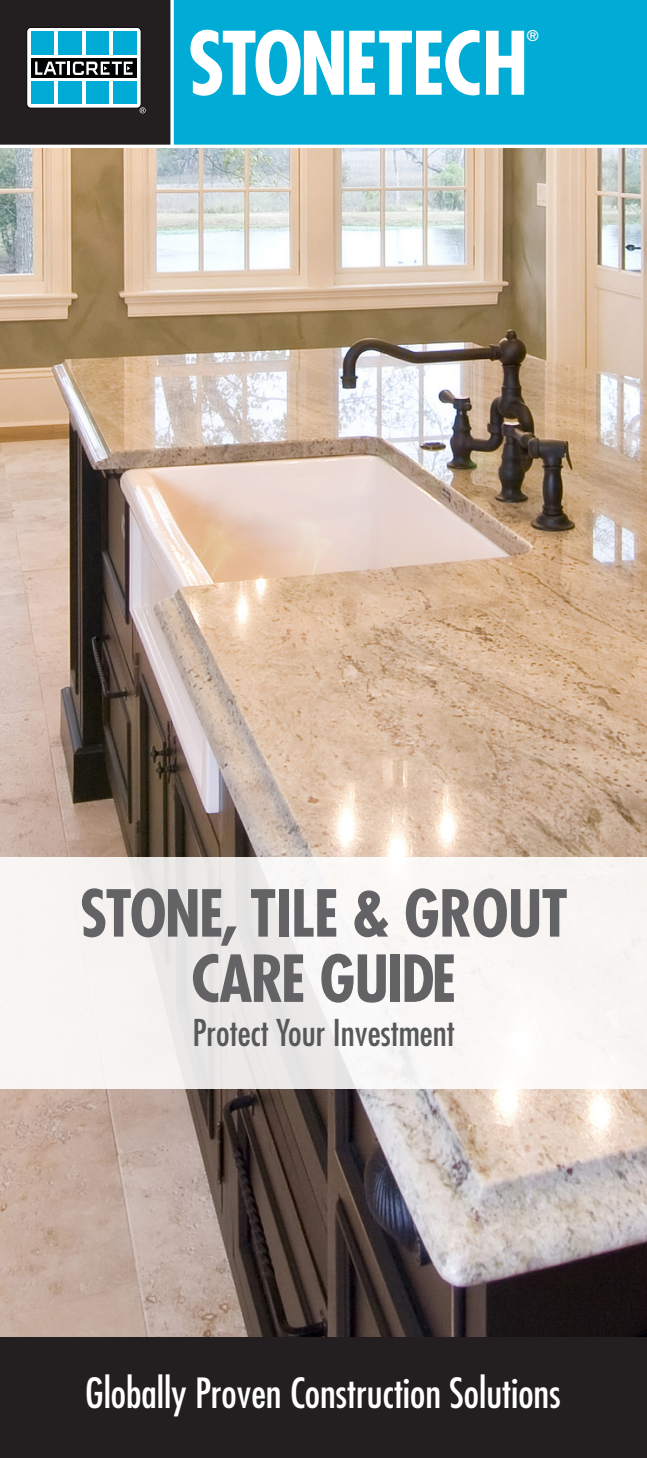
<style>
.page{position:relative;width:647px;height:1458px;background:#fff}
.page>*{position:absolute;margin:0;border:0;box-sizing:border-box;transform-origin:0 0}
.t1{font:700 condensed 84.83px "Futura";letter-spacing:-.03em;color:#fff}
.Headline_All_CAPS{font:700 condensed 63px/65.2px "Futura";letter-spacing:-.02em;color:#636366;text-align:center}
.t2{font:condensed 40.5px "Futura";color:#fff}
.Headline_All_CAPS-2{font:condensed 36px "Futura";color:#57585a}
.t3{font:700 condensed 14.4px "Futura";color:#fff}
</style>
<div class="page">
<img style="left:0;top:148px;width:646px;height:1189px">
<div style="left:0;top:0;width:173px;height:146px;background:#231f20"></div>
<div style="left:172px;top:0;width:474px;height:146px;background:#00acd5"></div>
<div style="left:27px;top:27px;width:114px;height:81px;background:#fff;border-radius:4px"></div>
<div style="left:27px;top:27px;width:114px;height:81px;border:1px solid #010203;border-radius:4px"></div>
<div style="left:31px;top:81px;width:23px;height:23px;background:#00acd5"></div>
<div style="left:58px;top:81px;width:24px;height:23px;background:#00acd5"></div>
<div style="left:86px;top:81px;width:23px;height:23px;background:#00acd5"></div>
<div style="left:114px;top:81px;width:23px;height:23px;background:#00acd5"></div>
<div style="left:31px;top:58px;width:106px;height:20px;background:#010203"></div>
<svg style="left:35px;top:62px;width:98px;height:13px"></svg>
<div style="left:31px;top:32px;width:23px;height:23px;background:#00acd5"></div>
<div style="left:58px;top:32px;width:24px;height:23px;background:#00acd5"></div>
<div style="left:86px;top:32px;width:23px;height:23px;background:#00acd5"></div>
<div style="left:114px;top:32px;width:23px;height:23px;background:#00acd5"></div>
<svg style="left:140px;top:107px;width:6px;height:6px"></svg>
<svg style="left:0;top:857px;width:646px;height:232px;fill:#f8f5f3"></svg>
<hr style="left:0;top:145px;width:646px;height:3px;background:#fff">
<svg style="left:170px;top:0;width:4px;height:145px"></svg>
<div style="left:0;top:1337px;width:646px;height:121px;background:#231f20"></div>
<p class="t1" style="left:187px;top:9px;width:342px">STONETECH</p>
<p class="t3" style="left:526px;top:27px;width:13px">®</p>
<p class="Headline_All_CAPS" style="left:80px;top:880px;width:489px">STONE, TILE &amp; GROUT<br>CARE GUIDE</p>
<p class="Headline_All_CAPS-2" style="left:192px;top:1010px;width:264px">Protect Your Investment</p>
<p class="t2" style="left:85px;top:1367px;width:477px">Globally Proven Construction Solutions</p>
</div>
